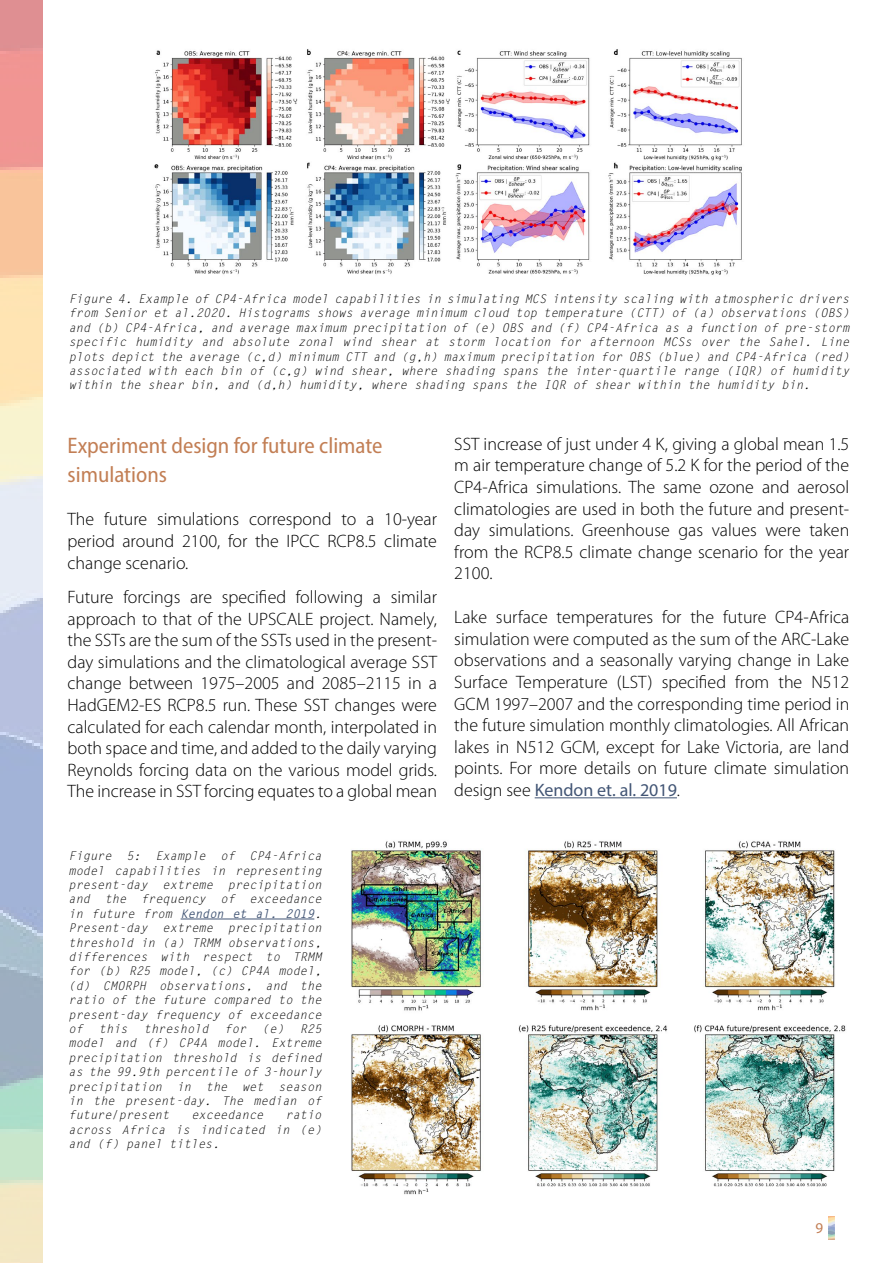
<style>
.page{position:relative;width:893px;height:1263px;background:#fff}
.page>*{position:absolute;margin:0;border:0;box-sizing:border-box;transform-origin:0 0}
.t1{font:semi-condensed 22.5px/28.8px "Myriad Pro";color:#c27e54}
.t2{font:300 18px/21.6px "Myriad Pro";color:#000;text-align:justify}
.t3{font:15px "Myriad Pro";color:#c27e54}
.t4{font:italic 12px/14.4px "Letter Gothic Std";color:#000;text-align:justify}
.s1{font-weight:400;color:#425575}
.s2{font-weight:700;color:#425575}
</style>
<div class="page">
<img style="left:828px;top:1216px;width:7px;height:23px">
<hr style="left:535px;top:797px;width:142px;height:1px;background:#425575">
<img style="left:351px;top:841px;width:495px;height:354px">
<img style="left:154px;top:49px;width:588px;height:226px">
<hr style="left:181px;top:919px;width:133px;height:1px;background:#425575">
<p class="t4" style="left:69px;top:292px;width:782px">Figure 4. Example of CP4-Africa model capabilities in simulating MCS intensity scaling with atmospheric drivers from Senior et al.2020. Histograms shows average minimum cloud top temperature (CTT) of (a) observations (OBS) and (b) CP4-Africa, and average maximum precipitation of (e) OBS and (f) CP4-Africa as a function of pre-storm specific humidity and absolute zonal wind shear at storm location for afternoon MCSs over the Sahel. Line plots depict the average (c,d) minimum CTT and (g,h) maximum precipitation for OBS (blue) and CP4-Africa (red) associated with each bin of (c,g) wind shear, where shading spans the inter-quartile range (IQR) of humidity within the shear bin, and (d,h) humidity, where shading spans the IQR of shear within the humidity bin.</p>
<h1 class="t1" style="left:68px;top:431px;width:317px">Experiment design for future climate simulations</h1>
<h2 class="t2" style="left:68px;top:509px;width:371px">The future simulations correspond to a 10-year period around 2100, for the IPCC RCP8.5 climate change scenario.</h2>
<p class="t2" style="left:68px;top:586px;width:371px">Future forcings are specified following a similar approach to that of the UPSCALE project. Namely, the SSTs are the sum of the SSTs used in the present&shy;day simulations and the climatological average SST change between 1975–2005 and 2085–2115 in a HadGEM2-ES RCP8.5 run. These SST changes were calculated for each calendar month, interpolated in both space and time, and added to the daily varying Reynolds forcing data on the various model grids.<br>The increase in SST forcing equates to a global mean</p>
<p class="t2" style="left:454px;top:433px;width:397px">SST increase of just under 4 K, giving a global mean 1.5 m air temperature change of 5.2 K for the period of the CP4-Africa simulations. The same ozone and aerosol climatologies are used in both the future and present&shy;day simulations. Greenhouse gas values were taken from the RCP8.5 climate change scenario for the year 2100.</p>
<p class="t2" style="left:454px;top:607px;width:396px">Lake surface temperatures for the future CP4-Africa simulation were computed as the sum of the ARC-Lake observations and a seasonally varying change in Lake Surface Temperature (LST) specified from the N512<br>GCM 1997–2007 and the corresponding time period in the future simulation monthly climatologies. All African lakes in N512 GCM, except for Lake Victoria, are land points. For more details on future climate simulation design see <span class="s1">Kendon et. al. 2019</span>.</p>
<p class="t4" style="left:69px;top:849px;width:255px">Figure 5: Example of CP4-Africa model capabilities in representing present-day extreme precipitation and the frequency of exceedance in future from <span class="s2">Kendon et al. 2019</span>.<br>Present-day extreme precipitation threshold in (a) TRMM observations, differences with respect to TRMM for (b) R25 model, (c) CP4A model, (d) CMORPH observations, and the ratio of the future compared to the present-day frequency of exceedance of</p>
<p class="t4" style="left:69px;top:1022px;width:255px;text-indent:194px">(e) R25 model and (f) CP4A model. Extreme precipitation threshold is defined as the 99.9th percentile of 3-hourly precipitation in the wet season in the present-day. The median of future/present</p>
<p class="t4" style="left:99px;top:1022px;width:30px">this</p>
<p class="t4" style="left:144px;top:1022px;width:66px">threshold</p>
<p class="t4" style="left:225px;top:1022px;width:23px">for</p>
<p class="t4" style="left:191px;top:1108px;width:74px">exceedance</p>
<p class="t4" style="left:69px;top:1108px;width:255px;text-indent:217px">ratio across Africa is indicated in (e) and (f) panel titles.</p>
<p class="t3" style="left:815px;top:1218px;width:9px">9</p>
</div>
